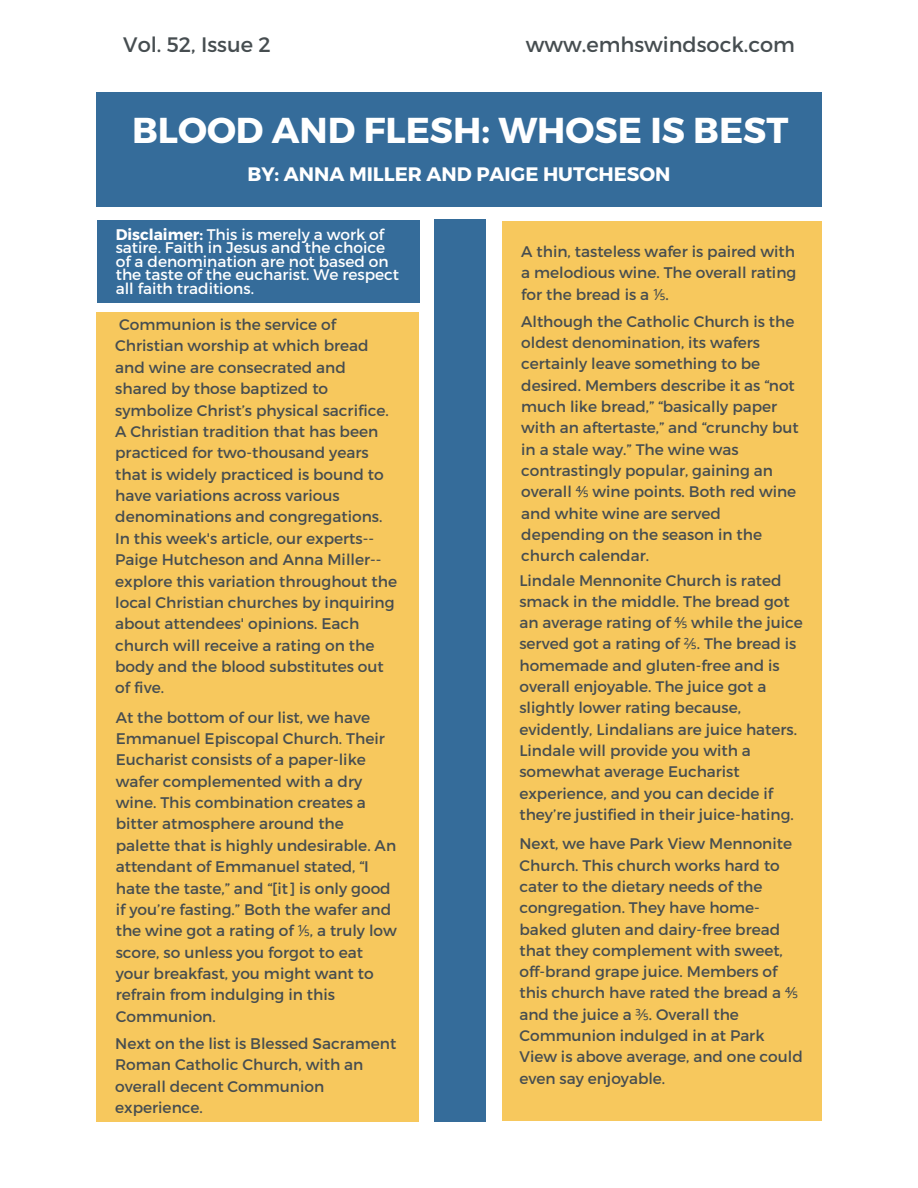
<style>
.page{position:relative;width:918px;height:1188px;background:#fff}
.page>*{position:absolute;margin:0;border:0;box-sizing:border-box;transform-origin:0 0}
.t1{font:700 36px "Montserrat";color:#fff}
.t2{font:20.85px "Montserrat";color:#464d50}
.t3{font:700 19.5px "Montserrat";color:#fff}
.t4{font:15.45px/21.3px "Montserrat";color:#464d50}
.t5{font:15.45px/13.5px "Montserrat";color:#fff}
.t6{font:15.3px/21.3px "Montserrat";color:#464d50}
.s1{font-weight:700}
.s2{font-family:"Noto Sans"}
</style>
<div class="page">
<div style="left:96px;top:92px;width:726px;height:115px;background:#356c9a"></div>
<div style="left:96px;top:312px;width:323px;height:810px;background:#f7c85d"></div>
<div style="left:502px;top:221px;width:320px;height:900px;background:#f7c85d"></div>
<div style="left:434px;top:219px;width:52px;height:902px;background:#356c9a"></div>
<div style="left:97px;top:221px;width:322px;height:82px;background:#356c9a"></div>
<h2 class="t2" style="left:123px;top:31px;width:149px">Vol. 52, Issue 2</h2>
<h2 class="t2" style="left:526px;top:31px;width:271px">www.emhswindsock.com</h2>
<h1 class="t1" style="left:132px;top:106px;width:658px">BLOOD AND FLESH: WHOSE IS BEST</h1>
<p class="t3" style="left:247px;top:161px;width:425px">BY: ANNA MILLER AND PAIGE HUTCHESON</p>
<p class="t5" style="left:116px;top:227px;width:285px"><span class="s1">Disclaimer:</span> This is merely a work of satire. Faith in Jesus and the choice of a denomination are not based on the taste of the eucharist. We respect all faith traditions.</p>
<p class="t4" style="left:115px;top:313px;width:283px">Communion is the service of<br>Christian worship at which bread and wine are consecrated and shared by those baptized to symbolize Christ’s physical sacrifice.<br>A Christian tradition that has been practiced for two-thousand years that is widely practiced is bound to have variations across various denominations and congregations.<br>In this week's article, our experts--<br>Paige Hutcheson and Anna Miller-- explore this variation throughout the local Christian churches by inquiring about attendees' opinions. Each church will receive a rating on the body and the blood substitutes out of five.</p>
<p class="t4" style="left:116px;top:706px;width:283px">At the bottom of our list, we have<br>Emmanuel Episcopal Church. Their<br>Eucharist consists of a paper-like wafer complemented with a dry wine. This combination creates a bitter atmosphere around the palette that is highly undesirable. An attendant of Emmanuel stated, “I hate the taste,” and “[it] is only good if you’re fasting.” Both the wafer and the wine got a rating of <span class="s2">⅕</span>, a truly low score, so unless you forgot to eat your breakfast, you might want to refrain from indulging in this<br>Communion.</p>
<p class="t4" style="left:115px;top:1032px;width:283px">Next on the list is Blessed Sacrament<br>Roman Catholic Church, with an overall decent Communion experience.</p>
<p class="t4" style="left:521px;top:240px;width:277px;text-align:justify">A thin, tasteless wafer is paired with a melodious wine. The overall rating for the bread is a <span class="s2">⅕</span>.</p>
<p class="t6" style="left:521px;top:310px;width:279px">Although the Catholic Church is the oldest denomination, its wafers certainly leave something to be desired. Members describe it as “not much like bread,” “basically paper with an aftertaste,” and “crunchy but in a stale way.” The wine was contrastingly popular, gaining an overall <span class="s2">⅘</span> wine points. Both red wine and white wine are served depending on the season in the church calendar.</p>
<p class="t6" style="left:519px;top:569px;width:285px">Lindale Mennonite Church is rated smack in the middle. The bread got an average rating of <span class="s2">⅘</span> while the juice served got a rating of <span class="s2">⅖</span>. The bread is homemade and gluten-free and is overall enjoyable. The juice got a slightly lower rating because, evidently, Lindalians are juice haters.<br>Lindale will provide you with a somewhat average Eucharist experience, and you can decide if they’re justified in their juice-hating.</p>
<p class="t6" style="left:519px;top:832px;width:285px">Next, we have Park View Mennonite<br>Church. This church works hard to cater to the dietary needs of the congregation. They have home&shy;baked gluten and dairy-free bread that they complement with sweet, off-brand grape juice. Members of this church have rated the bread a <span class="s2">⅘ </span>and the juice a <span class="s2">⅗</span>. Overall the<br>Communion indulged in at Park<br>View is above average, and one could even say enjoyable.</p>
</div>
